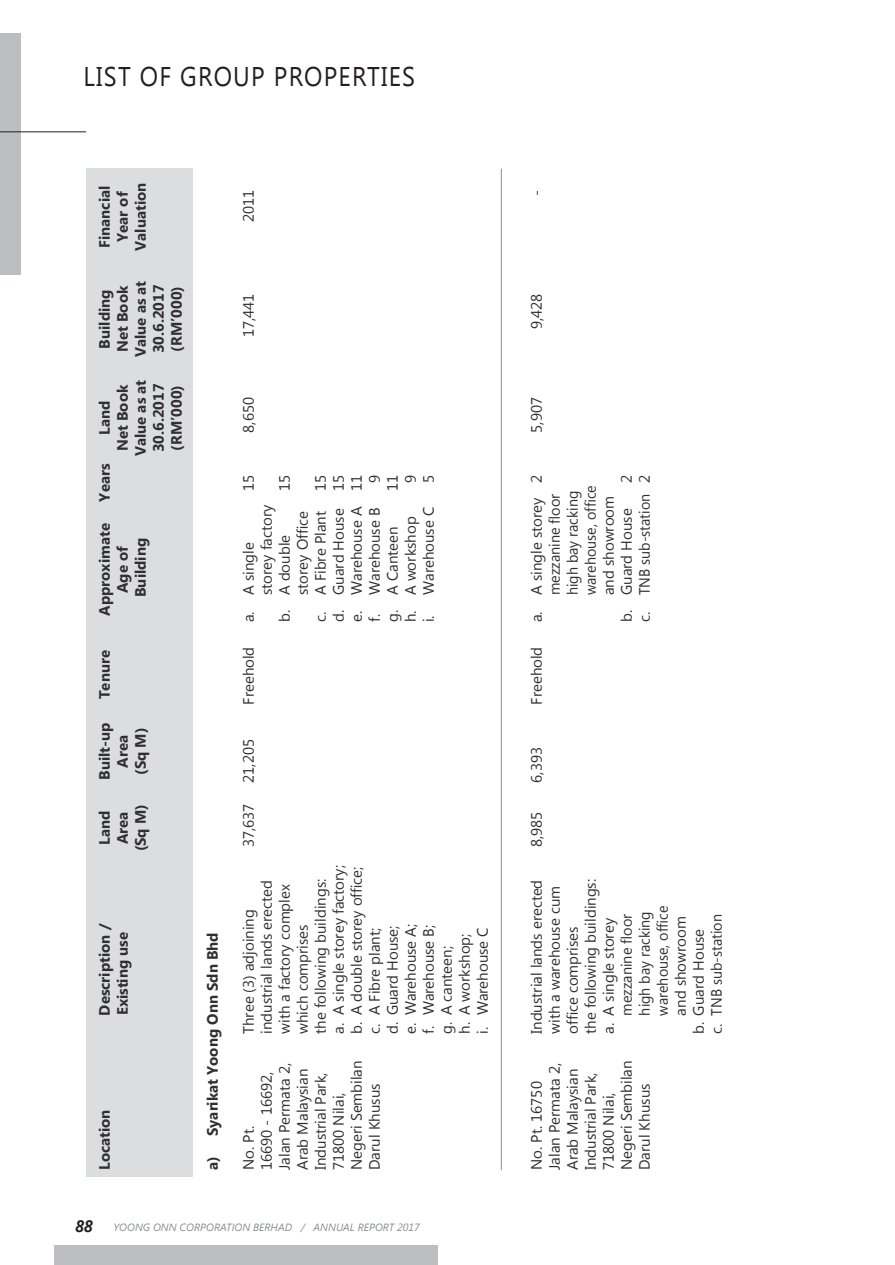
<style>
.page{position:relative;width:895px;height:1265px;background:#fff}
.page>*{position:absolute;margin:0;border:0;box-sizing:border-box;transform-origin:0 0}
.t1{font:27px "Segoe UI";color:#231f20;scale:.9 1}
.t2{font:italic 700 16.5px "Segoe UI";color:#231f20;scale:.91 1}
.t3{font:15px/18px "Segoe UI";color:#312f30}
.t4{font:700 15px "Segoe UI";color:#312f30}
.t5{font:15px "Segoe UI";color:#312f30;scale:.95 1}
.t6{font:15px "Segoe UI";color:#312f30;scale:.96 1}
.t7{font:italic 10.5px "Segoe UI";color:#8a8c8f}
</style>
<div class="page">
<div style="left:0;top:33px;width:21px;height:241px;background:#bcbdc0"></div>
<hr style="left:0;top:131px;width:86px;height:1px;background:#231f20">
<div style="left:55px;top:1244px;width:383px;height:20px;background:#bcbdc0"></div>
<div style="left:86px;top:169px;width:107px;height:1007px;background:#dcdddf"></div>
<hr style="left:501px;top:169px;width:1px;height:1000px;background:#8a8c8f">
<h1 class="t1" style="left:84px;top:58px;width:14px">LIST</h1>
<h1 class="t1" style="left:140px;top:58px;width:65px">OF GROUP</h1>
<h1 class="t1" style="left:274px;top:58px;width:17px">PROPERTIES</h1>
<p class="t4" style="left:130px;top:251px;width:69px;rotate:-90deg">Valuation</p>
<p class="t4" style="left:94px;top:248px;width:64px;rotate:-90deg">Financial</p>
<p class="t4" style="left:112px;top:242px;width:52px;rotate:-90deg">Year of</p>
<p class="t4" style="left:130px;top:357px;width:78px;rotate:-90deg">Value as at</p>
<p class="t4" style="left:148px;top:353px;width:70px;rotate:-90deg">30.6.2017</p>
<p class="t4" style="left:112px;top:593px;width:309px;rotate:-90deg">Age of Net Book Net Book</p>
<p class="t4" style="left:166px;top:351px;width:67px;rotate:-90deg">(RM ’000)</p>
<p class="t4" style="left:94px;top:348px;width:61px;rotate:-90deg">Building</p>
<p class="t4" style="left:130px;top:456px;width:78px;rotate:-90deg">Value as at</p>
<p class="t4" style="left:148px;top:452px;width:70px;rotate:-90deg">30.6.2017</p>
<p class="t4" style="left:166px;top:450px;width:67px;rotate:-90deg">(RM ’000)</p>
<p class="t4" style="left:94px;top:501px;width:102px;rotate:-90deg">Years Land</p>
<p class="t4" style="left:94px;top:779px;width:258px;rotate:-90deg">Built-up Tenure Approximate</p>
<p class="t4" style="left:130px;top:597px;width:61px;rotate:-90deg">Building</p>
<p class="t4" style="left:130px;top:774px;width:49px;rotate:-90deg">(Sq M)</p>
<p class="t4" style="left:112px;top:844px;width:111px;rotate:-90deg">Area Area</p>
<p class="t4" style="left:130px;top:851px;width:49px;rotate:-90deg">(Sq M)</p>
<p class="t4" style="left:94px;top:1015px;width:206px;rotate:-90deg">Description / Land</p>
<p class="t4" style="left:112px;top:1169px;width:240px;rotate:-90deg">Existing use</p>
<p class="t4" style="left:94px;top:1169px;width:62px;rotate:-90deg">Location</p>
<p class="t3" style="left:239px;top:222px;width:34px;rotate:-90deg">2011</p>
<p class="t3" style="left:239px;top:337px;width:45px;rotate:-90deg">17,441</p>
<p class="t4" style="left:202px;top:1169px;width:239px;rotate:-90deg">a) Syarikat Yoong Onn Sdn Bhd</p>
<p class="t3" style="left:239px;top:432px;width:37px;rotate:-90deg">8,650</p>
<p class="t3" style="left:365px;top:483px;width:10px;rotate:-90deg">9</p>
<p class="t3" style="left:401px;top:483px;width:10px;rotate:-90deg">9</p>
<p class="t3" style="left:347px;top:622px;width:148px;rotate:-90deg">e. Warehouse A 11</p>
<p class="t3" style="left:383px;top:491px;width:18px;rotate:-90deg">11</p>
<p class="t3" style="left:239px;top:491px;width:18px;rotate:-90deg">15</p>
<p class="t3" style="left:275px;top:491px;width:18px;rotate:-90deg">15</p>
<p class="t3" style="left:311px;top:491px;width:18px;rotate:-90deg">15</p>
<p class="t3" style="left:329px;top:622px;width:148px;rotate:-90deg">d. Guard House 15</p>
<p class="t3" style="left:419px;top:483px;width:10px;rotate:-90deg">5</p>
<p class="t3" style="left:257px;top:595px;width:92px;rotate:-90deg">storey factory</p>
<p class="t3" style="left:419px;top:622px;width:117px;rotate:-90deg">i. Warehouse C</p>
<p class="t3" style="left:365px;top:622px;width:116px;rotate:-90deg">f. Warehouse B</p>
<p class="t3" style="left:311px;top:622px;width:112px;rotate:-90deg">c. A Fibre Plant</p>
<p class="t3" style="left:293px;top:595px;width:85px;rotate:-90deg">storey Office</p>
<p class="t3" style="left:401px;top:622px;width:107px;rotate:-90deg">h. A workshop</p>
<p class="t3" style="left:383px;top:622px;width:97px;rotate:-90deg">g. A Canteen</p>
<p class="t3" style="left:275px;top:622px;width:89px;rotate:-90deg">b. A double</p>
<p class="t3" style="left:239px;top:622px;width:81px;rotate:-90deg">a. A single</p>
<p class="t3" style="left:239px;top:704px;width:59px;rotate:-90deg">Freehold</p>
<p class="t3" style="left:239px;top:782px;width:45px;rotate:-90deg">21,205</p>
<p class="t3" style="left:239px;top:847px;width:45px;rotate:-90deg">37,637</p>
<p class="t3" style="left:329px;top:1033px;width:170px;rotate:-90deg">a. A single storey factory;</p>
<p class="t3" style="left:347px;top:1033px;width:169px;rotate:-90deg">b. A double storey office;</p>
<p class="t3" style="left:311px;top:1033px;width:156px;rotate:-90deg">the following buildings:</p>
<p class="t3" style="left:257px;top:1033px;width:155px;rotate:-90deg">industrial lands erected</p>
<p class="t3" style="left:275px;top:1033px;width:151px;rotate:-90deg">with a factory complex</p>
<p class="t3" style="left:239px;top:1033px;width:126px;rotate:-90deg">Three (3) adjoining</p>
<p class="t3" style="left:401px;top:1033px;width:112px;rotate:-90deg">e. Warehouse A;</p>
<p class="t3" style="left:293px;top:1033px;width:111px;rotate:-90deg">which comprises</p>
<p class="t3" style="left:419px;top:1033px;width:111px;rotate:-90deg">f. Warehouse B;</p>
<p class="t3" style="left:383px;top:1033px;width:110px;rotate:-90deg">d. Guard House;</p>
<p class="t3" style="left:437px;top:1033px;width:108px;rotate:-90deg">g. A canteen;<br>h. A workshop; i. Warehouse C</p>
<p class="t3" style="left:365px;top:1033px;width:108px;rotate:-90deg">c. A Fibre plant;</p>
<p class="t3" style="left:347px;top:1169px;width:111px;rotate:-90deg">Negeri Sembilan</p>
<p class="t3" style="left:275px;top:1169px;width:109px;rotate:-90deg">Jalan Permata 2,</p>
<p class="t3" style="left:293px;top:1169px;width:103px;rotate:-90deg">Arab Malaysian</p>
<p class="t3" style="left:257px;top:1169px;width:100px;rotate:-90deg">16690 - 16692,</p>
<p class="t3" style="left:311px;top:1169px;width:99px;rotate:-90deg">Industrial Park,</p>
<p class="t3" style="left:365px;top:1169px;width:88px;rotate:-90deg">Darul Khusus</p>
<p class="t3" style="left:329px;top:1169px;width:79px;rotate:-90deg">71800 Nilai,</p>
<p class="t3" style="left:239px;top:1169px;width:46px;rotate:-90deg">No. Pt.</p>
<p class="t2" style="left:75px;top:1213px;width:20px">88</p>
<p class="t7" style="left:113px;top:1219px;width:209px">YOONG ONN CORPORATION BERHAD / ANN</p>
<p class="t7" style="left:336px;top:1219px;width:29px">UAL REPORT</p>
<p class="t7" style="left:397px;top:1219px;width:24px">2017</p>
<p class="t3" style="left:527px;top:196px;width:7px;rotate:-90deg">-</p>
<p class="t3" style="left:527px;top:329px;width:37px;rotate:-90deg">9,428</p>
<p class="t3" style="left:527px;top:432px;width:37px;rotate:-90deg">5,907</p>
<p class="t3" style="left:527px;top:622px;width:148px;rotate:-90deg">a. A single storey 2</p>
<p class="t3" style="left:635px;top:622px;width:149px;rotate:-90deg">c. TNB sub-station 2</p>
<p class="t3" style="left:617px;top:483px;width:10px;rotate:-90deg">2</p>
<p class="t5" style="left:580px;top:595px;width:117px;rotate:-90deg">warehouse, office</p>
<p class="t5" style="left:562px;top:595px;width:111px;rotate:-90deg">high bay racking</p>
<p class="t6" style="left:544px;top:595px;width:107px;rotate:-90deg">mezzanine floor</p>
<p class="t3" style="left:599px;top:595px;width:101px;rotate:-90deg">and showroom</p>
<p class="t3" style="left:617px;top:622px;width:115px;rotate:-90deg">b. Guard House</p>
<p class="t3" style="left:527px;top:704px;width:59px;rotate:-90deg">Freehold</p>
<p class="t3" style="left:527px;top:782px;width:37px;rotate:-90deg">6,393</p>
<p class="t3" style="left:527px;top:847px;width:37px;rotate:-90deg">8,985</p>
<p class="t3" style="left:581px;top:1033px;width:156px;rotate:-90deg">the following buildings:</p>
<p class="t3" style="left:527px;top:1033px;width:156px;rotate:-90deg">Industrial lands erected</p>
<p class="t3" style="left:545px;top:1033px;width:149px;rotate:-90deg">with a warehouse cum</p>
<p class="t5" style="left:652px;top:1015px;width:117px;rotate:-90deg">warehouse, office</p>
<p class="t3" style="left:671px;top:1015px;width:101px;rotate:-90deg">and showroom</p>
<p class="t5" style="left:634px;top:1015px;width:111px;rotate:-90deg">high bay racking</p>
<p class="t6" style="left:616px;top:1015px;width:107px;rotate:-90deg">mezzanine floor</p>
<p class="t3" style="left:707px;top:1033px;width:121px;rotate:-90deg">c. TNB sub-station</p>
<p class="t3" style="left:599px;top:1033px;width:117px;rotate:-90deg">a. A single storey</p>
<p class="t3" style="left:563px;top:1033px;width:109px;rotate:-90deg">office comprises</p>
<p class="t3" style="left:689px;top:1033px;width:107px;rotate:-90deg">b. Guard House</p>
<p class="t3" style="left:617px;top:1169px;width:111px;rotate:-90deg">Negeri Sembilan</p>
<p class="t3" style="left:545px;top:1169px;width:109px;rotate:-90deg">Jalan Permata 2,</p>
<p class="t3" style="left:563px;top:1169px;width:103px;rotate:-90deg">Arab Malaysian</p>
<p class="t3" style="left:581px;top:1169px;width:99px;rotate:-90deg">Industrial Park,</p>
<p class="t3" style="left:527px;top:1169px;width:90px;rotate:-90deg">No. Pt. 16750</p>
<p class="t3" style="left:635px;top:1169px;width:88px;rotate:-90deg">Darul Khusus</p>
<p class="t3" style="left:599px;top:1169px;width:79px;rotate:-90deg">71800 Nilai,</p>
</div>
